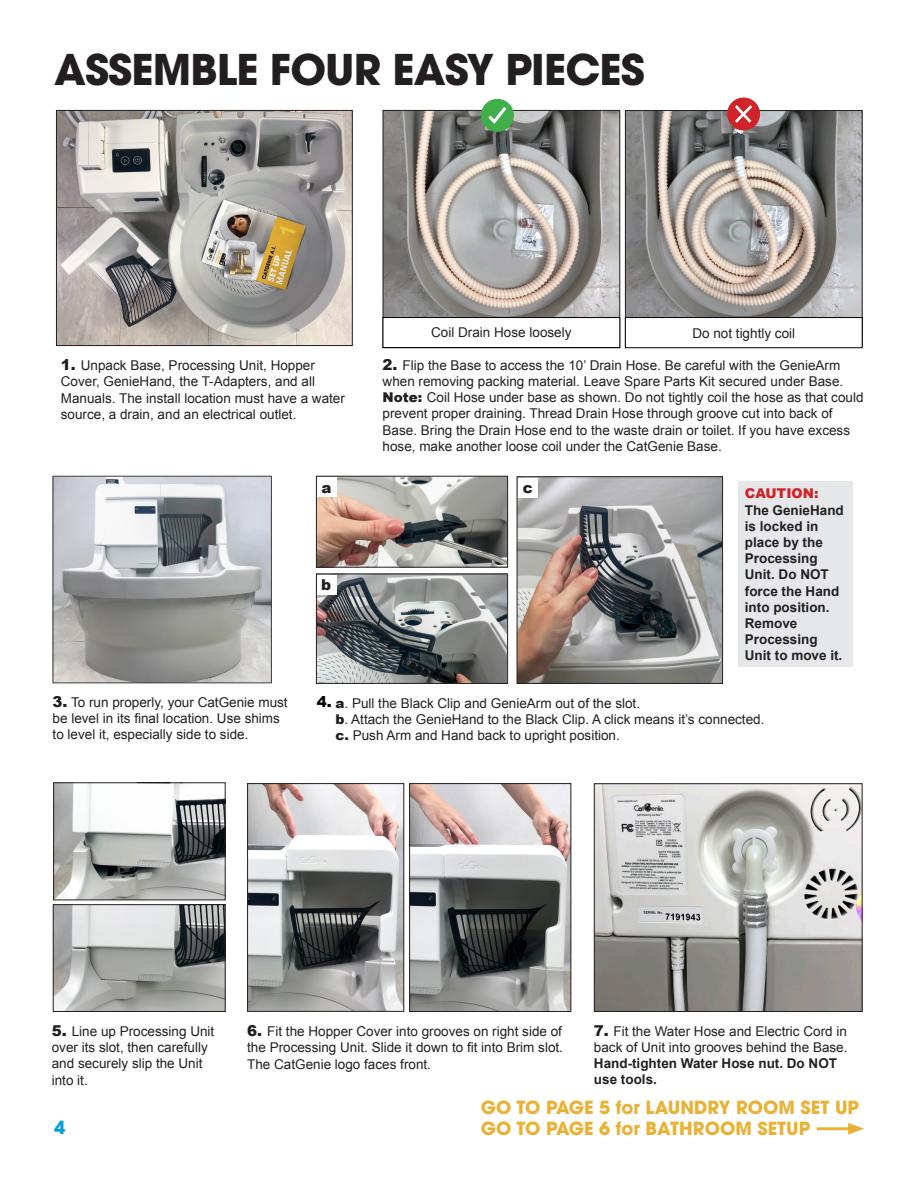
<style>
.page{position:relative;width:918px;height:1188px;background:#fff}
.page>*{position:absolute;margin:0;border:0;box-sizing:border-box;transform-origin:0 0}
.BIG_HEADERS{font:700 42px "ITC Avant Garde Pro";letter-spacing:-.02em;color:#231f20}
.t1{font:700 18px/21.6px "ITC Avant Garde Pro";color:#e8b237}
.t2{font:700 18px "ITC Avant Garde Pro";color:#009fe0}
.t3{font:900 15px "Arial";color:#231f20}
.Description_Arial{font:900 15px "Arial";color:#000}
.Description_Arial-2{font:13.5px/16.2px "Arial";color:#231f20}
.Description_Arial-3{font:700 13.5px/16.2px "Arial";color:#231f20}
.s1{font-weight:900;font-size:15px}
.s2{font-weight:900}
.s3{font-weight:900;color:#d1232a}
.s4{font-weight:700}
</style>
<div class="page">
<img style="left:58px;top:112px;width:293px;height:232px">
<div style="left:56px;top:110px;width:297px;height:236px;border:1px solid #231f20"></div>
<img style="left:596px;top:785px;width:264px;height:225px">
<div style="left:594px;top:783px;width:268px;height:229px;border:1px solid #231f20"></div>
<img style="left:249px;top:785px;width:153px;height:225px">
<div style="left:247px;top:783px;width:157px;height:229px;border:1px solid #231f20"></div>
<img style="left:411px;top:785px;width:158px;height:225px">
<div style="left:409px;top:783px;width:162px;height:229px;border:1px solid #231f20"></div>
<img style="left:55px;top:784px;width:169px;height:114px">
<div style="left:53px;top:782px;width:173px;height:118px;border:1px solid #231f20"></div>
<img style="left:55px;top:906px;width:169px;height:104px">
<div style="left:53px;top:904px;width:173px;height:108px;border:1px solid #231f20"></div>
<img style="left:519px;top:478px;width:202px;height:204px">
<div style="left:517px;top:476px;width:206px;height:208px;border:1px solid #231f20"></div>
<img style="left:55px;top:478px;width:215px;height:203px">
<div style="left:53px;top:476px;width:219px;height:207px;border:1px solid #231f20"></div>
<div style="left:738px;top:482px;width:115px;height:185px;background:#e6e7e9"></div>
<img style="left:385px;top:112px;width:233px;height:205px">
<div style="left:383px;top:110px;width:237px;height:238px;border:1px solid #231f20"></div>
<img style="left:627px;top:112px;width:234px;height:205px">
<div style="left:625px;top:110px;width:238px;height:236px;border:1px solid #231f20"></div>
<div style="left:727px;top:97px;width:33px;height:33px;background:#d1232a;border-radius:50%"></div>
<svg style="left:732px;top:102px;width:20px;height:21px"></svg>
<div style="left:481px;top:99px;width:33px;height:33px;background:#40ae49;border-radius:50%"></div>
<svg style="left:485px;top:104px;width:22px;height:20px"></svg>
<div style="left:383px;top:317px;width:237px;height:31px;border:1px solid #000"></div>
<div style="left:625px;top:318px;width:237px;height:30px;background:#fff"></div>
<div style="left:625px;top:317px;width:238px;height:31px;border:1px solid #000"></div>
<div style="left:518px;top:478px;width:19px;height:19px;background:#fff"></div>
<hr style="left:817px;top:1127px;width:37px;height:3px;background:#e8b237">
<svg style="left:848px;top:1123px;width:16px;height:12px"></svg>
<img style="left:318px;top:478px;width:188px;height:88px">
<div style="left:316px;top:476px;width:192px;height:92px;border:1px solid #231f20"></div>
<img style="left:318px;top:576px;width:188px;height:106px">
<div style="left:316px;top:574px;width:192px;height:110px;border:1px solid #231f20"></div>
<div style="left:317px;top:477px;width:19px;height:20px;background:#fff"></div>
<div style="left:317px;top:575px;width:19px;height:19px;background:#fff"></div>
<p class="BIG_HEADERS" style="left:54px;top:42px;width:592px">ASSEMBLE FOUR EASY PIECES</p>
<p class="Description_Arial-2" style="left:431px;top:325px;width:142px">Coil Drain Hose loosely</p>
<p class="Description_Arial-2" style="left:692px;top:325px;width:104px">Do not tightly coil</p>
<p class="Description_Arial-2" style="left:61px;top:357px;width:286px"><span class="s1">1.</span> Unpack Base, Processing Unit, Hopper Cover, GenieHand, the T-Adapters, and all Manuals. The install location must have a water source, a drain, and an electrical outlet.</p>
<p class="Description_Arial-2" style="left:383px;top:357px;width:482px"><span class="s1">2.</span> Flip the Base to access the 10’ Drain Hose. Be careful with the GenieArm when removing packing material. Leave Spare Parts Kit secured under Base.<br><span class="s2">Note:</span> Coil Hose under base as shown. Do not tightly coil the hose as that could prevent proper draining. Thread Drain Hose through groove cut into back of Base. Bring the Drain Hose end to the waste drain or toilet. If you have excess hose, make another loose coil under the CatGenie Base.</p>
<p class="t3" style="left:321px;top:476px;width:12px">a</p>
<p class="t3" style="left:321px;top:574px;width:12px">b</p>
<p class="t3" style="left:523px;top:477px;width:12px">c</p>
<p class="Description_Arial-3" style="left:745px;top:486px;width:101px"><span class="s3">CAUTION:<br></span>The GenieHand is locked in place by the<br>Processing<br>Unit. Do NOT force the Hand into position.<br>Remove<br>Processing<br>Unit to move it.</p>
<p class="Description_Arial-2" style="left:53px;top:694px;width:237px"><span class="s1">3.</span> To run properly, your CatGenie must be level in its final location. Use shims to level it, especially side to side.</p>
<p class="Description_Arial-2" style="left:336px;top:695px;width:306px"><span class="s2">a</span>. Pull the Black Clip and GenieArm out of the slot.</p>
<p class="Description_Arial" style="left:317px;top:691px;width:16px">4.</p>
<p class="Description_Arial-2" style="left:336px;top:711px;width:430px"><span class="s2">b</span>. Attach the GenieHand to the Black Clip. A click means it’s connected.</p>
<p class="Description_Arial-2" style="left:336px;top:727px;width:286px"><span class="s2">c.</span> Push Arm and Hand back to upright position.</p>
<p class="Description_Arial-2" style="left:52px;top:1023px;width:164px"><span class="s1">5.</span> Line up Processing Unit over its slot, then carefully and securely slip the Unit into it.</p>
<h2 class="t2" style="left:54px;top:1116px;width:13px">4</h2>
<p class="Description_Arial-2" style="left:247px;top:1023px;width:317px;text-align:justify"><span class="s1">6.</span> Fit the Hopper Cover into grooves on right side of the Processing Unit. Slide it down to fit into Brim slot.<br>The CatGenie logo faces front.</p>
<p class="Description_Arial-2" style="left:594px;top:1023px;width:255px"><span class="s1">7.</span> Fit the Water Hose and Electric Cord in back of Unit into grooves behind the Base.<br><span class="s4">Hand-tighten Water Hose nut. Do NOT use tools.</span></p>
<p class="t1" style="left:481px;top:1096px;width:380px">GO TO PAGE 5 for LAUNDRY ROOM SET UP<br>GO TO PAGE 6 for BATHROOM SETUP</p>
</div>
